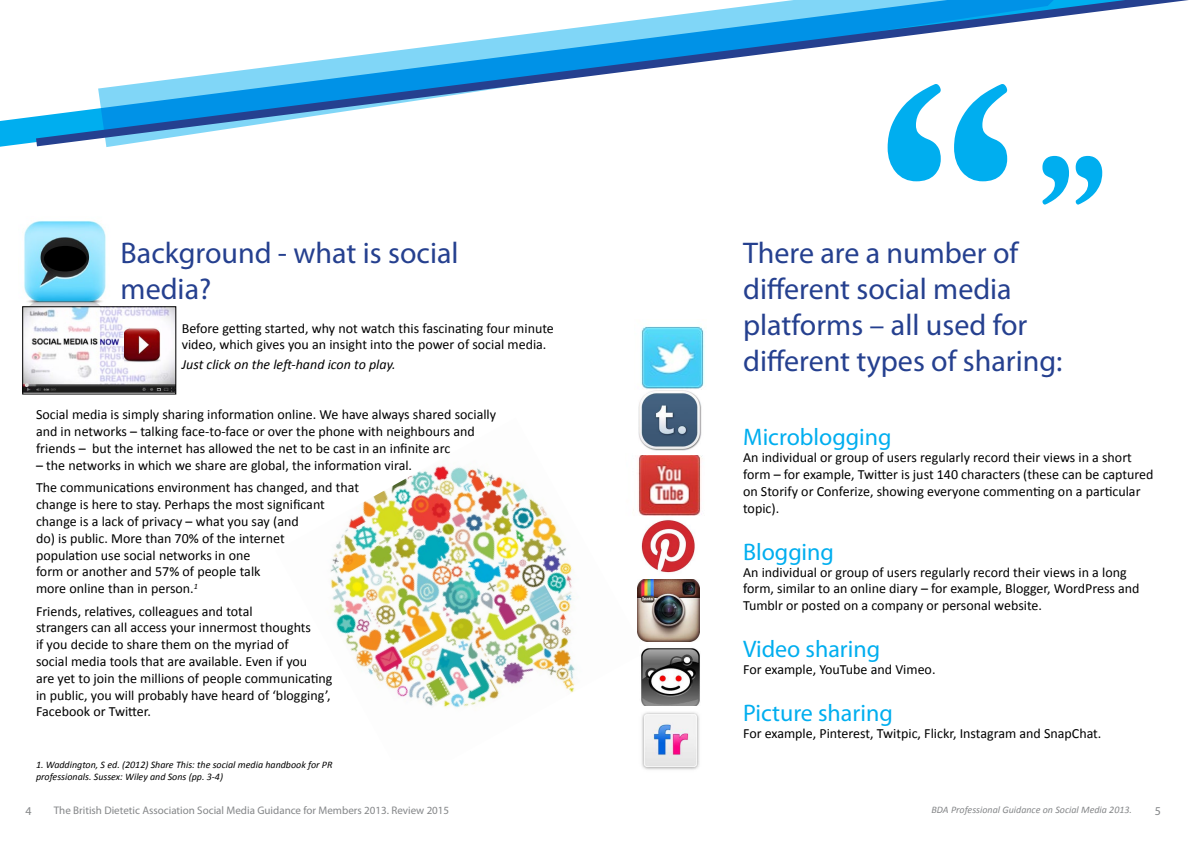
<style>
.page{position:relative;width:1191px;height:842px;background:#fff}
.page>*{position:absolute;margin:0;border:0;box-sizing:border-box;transform-origin:0 0}
.t1{font:400px "Plantagenet Cherokee";color:#00aeef}
.t2{font:30px/36px "Myriad Pro";color:#25408f}
.t3{font:24px "Myriad Pro";color:#00aeef}
.t4{font:14px/16.8px "Calibri";color:#000}
.t5{font:italic 14px "Calibri";color:#000}
.t6{font:12px "Myriad Pro";color:#848688}
.t7{font:11px "Myriad Pro";color:#848688}
.t8{font:italic 10px/12px "Calibri";color:#000}
.t9{font:italic 10px "Calibri";color:#848688}
</style>
<div class="page">
<svg style="left:28px;top:0;width:1161px;height:147px"></svg>
<img style="left:330px;top:465px;width:315px;height:243px">
<img style="left:24px;top:221px;width:82px;height:85px">
<img style="left:626px;top:455px;width:77px;height:62px">
<img style="left:638px;top:390px;width:64px;height:61px">
<img style="left:640px;top:326px;width:65px;height:64px">
<img style="left:637px;top:516px;width:63px;height:125px">
<img style="left:639px;top:647px;width:61px;height:60px">
<img style="left:629px;top:707px;width:71px;height:63px">
<div style="left:44px;top:246px;width:42px;height:25px;background:#000;border-radius:50%"></div>
<img style="left:24px;top:308px;width:150px;height:84px">
<div style="left:22px;top:306px;width:154px;height:88px;border:1px solid #000"></div>
<img style="left:125px;top:327px;width:35px;height:36px">
<h2 class="t2" style="left:121px;top:234px;width:339px">Background - what is social media?</h2>
<p class="t4" style="left:182px;top:320px;width:374px">Before getting started, why not watch this fascinating four minute video, which gives you an insight into the power of social media.</p>
<p class="t5" style="left:182px;top:355px;width:216px">Just click on the left-hand icon to play.</p>
<p class="t4" style="left:36px;top:406px;width:461px">Social media is simply sharing information online. We have always shared socially and in networks – talking face-to-face or over the phone with neighbours and friends – but the internet has allowed the net to be cast in an infinite arc</p>
<p class="t4" style="left:36px;top:454px;width:377px;line-height:22.5px">– the networks in which we share are global, the information viral.<br>The communications environment has changed, and that</p>
<p class="t4" style="left:36px;top:496px;width:290px">change is here to stay. Perhaps the most significant change is a lack of privacy – what you say (and<br>do) is public. More than 70% of the internet population use social networks in one<br>form or another and 57% of people talk<br>more online than in person.<sup>1</sup></p>
<p class="t4" style="left:36px;top:603px;width:298px">Friends, relatives, colleagues and total<br>strangers can all access your innermost thoughts<br>if you decide to share them on the myriad of<br>social media tools that are available. Even if you<br>are yet to join the millions of people communicating in public, you will probably have heard of ‘blogging’, Facebook or Twitter.</p>
<p class="t8" style="left:36px;top:758px;width:298px">1. Waddington, S ed. (2012) Share This: the social media handbook for PR professionals. Sussex: Wiley and Sons (pp. 3-4)</p>
<h1 class="t1" style="left:874px;top:-20px;width:236px">“<sup>”</sup></h1>
<h2 class="t2" style="left:743px;top:234px;width:321px">There are a number of different social media platforms – all used for different types of sharing:</h2>
<h3 class="t3" style="left:743px;top:423px;width:150px">Microblogging</h3>
<p class="t4" style="left:743px;top:449px;width:412px">An individual or group of users regularly record their views in a short form – for example, Twitter is just 140 characters (these can be captured on Storify or Conferize, showing everyone commenting on a particular topic).</p>
<h3 class="t3" style="left:743px;top:537px;width:92px">Blogging</h3>
<p class="t4" style="left:743px;top:563px;width:398px">An individual or group of users regularly record their views in a long form, similar to an online diary – for example, Blogger, WordPress and<br>Tumblr or posted on a company or personal website.</p>
<h3 class="t3" style="left:743px;top:634px;width:139px">Video sharing</h3>
<p class="t4" style="left:743px;top:661px;width:194px">For example, YouTube and Vimeo.</p>
<h3 class="t3" style="left:743px;top:698px;width:151px">Picture sharing</h3>
<p class="t4" style="left:743px;top:725px;width:360px">For example, Pinterest, Twitpic, Flickr, Instagram and SnapChat.</p>
<p class="t7" style="left:54px;top:804px;width:397px">The British Dietetic Association Social Media Guidance for Members 2013. Review 2015</p>
<p class="t6" style="left:25px;top:803px;width:8px">4</p>
<p class="t9" style="left:931px;top:803px;width:202px">BDA Professional Guidance on Social Media 2013.</p>
<p class="t6" style="left:1155px;top:803px;width:8px">5</p>
</div>
